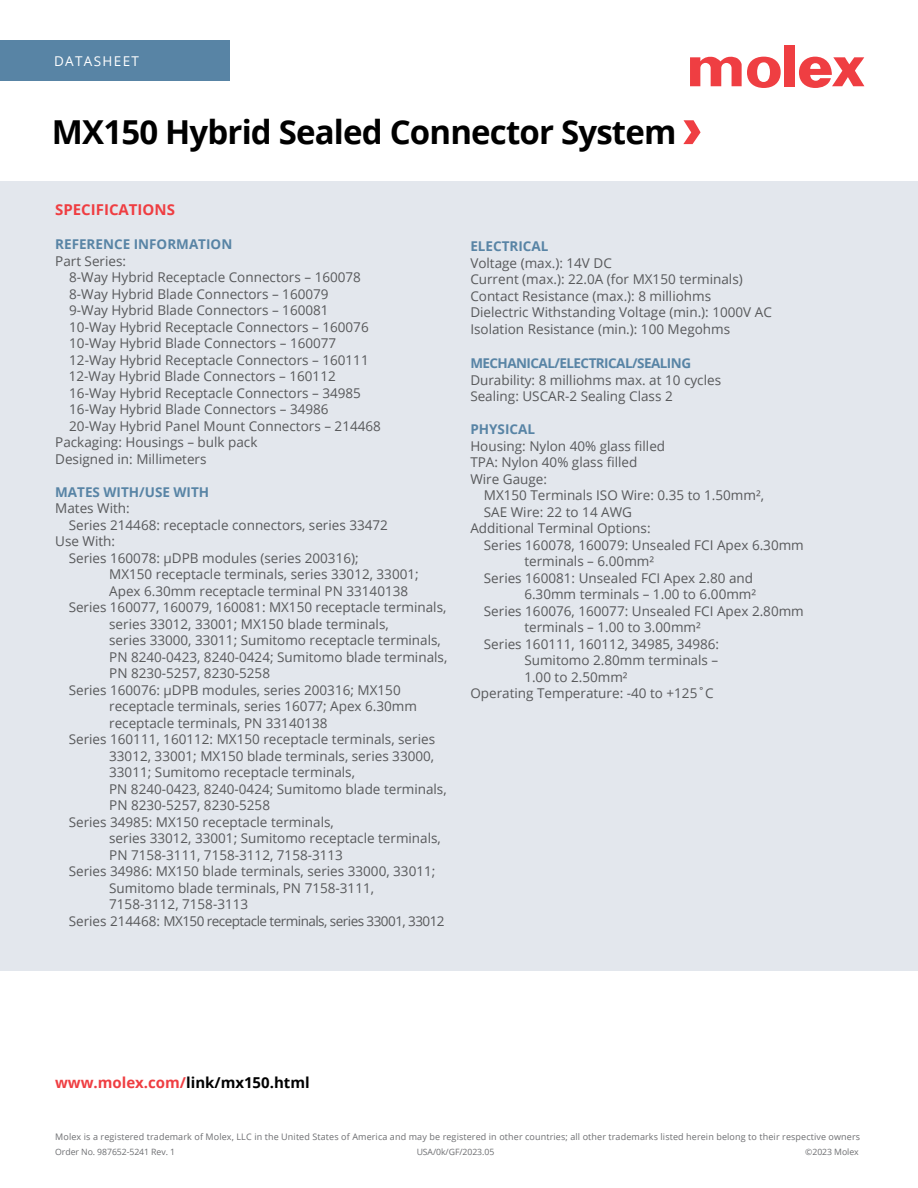
<style>
.page{position:relative;width:918px;height:1188px;background:#fff}
.page>*{position:absolute;margin:0;border:0;box-sizing:border-box;transform-origin:0 0}
.t1{font:700 33px "Open Sans";letter-spacing:-.025em;color:#000}
.t2{font:700 15px "Open Sans";color:#000}
.t3{font:700 15px "Open Sans";color:#ef3e42}
.t4{font:13.5px/16.5px "Open Sans";color:#58595b}
.t5{font:700 13.5px "Open Sans";color:#5884a5}
.t6{font:13.5px "Open Sans";letter-spacing:-.04em;color:#58595b}
.t7{font:700 13.5px "Open Sans";letter-spacing:-.04em;color:#5884a5}
.t8{font:13.5px "Open Sans";letter-spacing:.1em;color:#fff}
.t9{font:9px "Open Sans";letter-spacing:.01em;color:#6d6e71}
.t10{font:8.7px "Open Sans";letter-spacing:-.01em;color:#6d6e71}
.s1{color:#ef3e42}
</style>
<div class="page">
<div style="left:0;top:40px;width:230px;height:41px;background:#5884a5"></div>
<div style="left:784px;top:45px;width:11px;height:41px;background:#ef3e42"></div>
<svg style="left:690px;top:56px;width:91px;height:32px"></svg>
<svg style="left:799px;top:57px;width:65px;height:31px"></svg>
<div style="left:0;top:181px;width:918px;height:790px;background:#e3e7ed"></div>
<svg style="left:683px;top:120px;width:18px;height:24px"></svg>
<p class="t8" style="left:54px;top:52px;width:87px">DATASHEET</p>
<h1 class="t1" style="left:52px;top:109px;width:626px">MX150 Hybrid Sealed Connector System</h1>
<p class="t3" style="left:55px;top:199px;width:121px">SPECIFICATIONS</p>
<p class="t5" style="left:55px;top:235px;width:179px">REFERENCE INFORMATION</p>
<p class="t4" style="left:55px;top:252px;width:72px">Part Series:</p>
<p class="t4" style="left:69px;top:269px;width:293px">8-Way Hybrid Receptacle Connectors – 160078</p>
<p class="t4" style="left:69px;top:285px;width:261px">8-Way Hybrid Blade Connectors – 160079</p>
<p class="t4" style="left:69px;top:302px;width:261px">9-Way Hybrid Blade Connectors – 160081</p>
<p class="t4" style="left:69px;top:318px;width:301px">10-Way Hybrid Receptacle Connectors – 160076</p>
<p class="t4" style="left:69px;top:335px;width:269px">10-Way Hybrid Blade Connectors – 160077</p>
<p class="t4" style="left:69px;top:351px;width:301px">12-Way Hybrid Receptacle Connectors – 160111</p>
<p class="t4" style="left:69px;top:368px;width:269px">12-Way Hybrid Blade Connectors – 160112</p>
<p class="t4" style="left:69px;top:384px;width:293px">16-Way Hybrid Receptacle Connectors – 34985</p>
<p class="t4" style="left:69px;top:401px;width:261px">16-Way Hybrid Blade Connectors – 34986</p>
<p class="t4" style="left:69px;top:417px;width:313px">20-Way Hybrid Panel Mount Connectors – 214468</p>
<p class="t4" style="left:55px;top:434px;width:204px">Packaging: Housings – bulk pack</p>
<p class="t4" style="left:55px;top:450px;width:153px">Designed in: Millimeters</p>
<p class="t5" style="left:55px;top:482px;width:155px">MATES WITH/USE WITH</p>
<p class="t4" style="left:55px;top:500px;width:76px">Mates With:</p>
<p class="t4" style="left:69px;top:516px;width:321px">Series 214468: receptacle connectors, series 33472</p>
<p class="t4" style="left:55px;top:533px;width:61px">Use With:</p>
<p class="t4" style="left:69px;top:549px;width:292px">Series 160078: μDPB modules (series 200316);</p>
<p class="t4" style="left:109px;top:566px;width:311px">MX150 receptacle terminals, series 33012, 33001;</p>
<p class="t4" style="left:109px;top:582px;width:301px">Apex 6.30mm receptacle terminal PN 33140138</p>
<p class="t4" style="left:69px;top:599px;width:379px">Series 160077, 160079, 160081: MX150 receptacle terminals,</p>
<p class="t4" style="left:109px;top:615px;width:281px">series 33012, 33001; MX150 blade terminals,</p>
<p class="t4" style="left:109px;top:632px;width:333px">series 33000, 33011; Sumitomo receptacle terminals,</p>
<p class="t4" style="left:109px;top:648px;width:340px">PN 8240-0423, 8240-0424; Sumitomo blade terminals,</p>
<p class="t4" style="left:109px;top:665px;width:162px">PN 8230-5257, 8230-5258</p>
<p class="t4" style="left:69px;top:681px;width:334px">Series 160076: μDPB modules, series 200316; MX150</p>
<p class="t4" style="left:109px;top:698px;width:309px">receptacle terminals, series 16077; Apex 6.30mm</p>
<p class="t4" style="left:109px;top:714px;width:220px">receptacle terminals, PN 33140138</p>
<p class="t4" style="left:69px;top:731px;width:368px">Series 160111, 160112: MX150 receptacle terminals, series</p>
<p class="t4" style="left:109px;top:747px;width:327px">33012, 33001; MX150 blade terminals, series 33000,</p>
<p class="t4" style="left:109px;top:764px;width:247px">33011; Sumitomo receptacle terminals,</p>
<p class="t4" style="left:109px;top:780px;width:339px">PN 8240-0423, 8240-0424; Sumitomo blade terminals,</p>
<p class="t4" style="left:109px;top:797px;width:162px">PN 8230-5257, 8230-5258</p>
<p class="t4" style="left:69px;top:813px;width:267px">Series 34985: MX150 receptacle terminals,</p>
<p class="t4" style="left:109px;top:830px;width:333px">series 33012, 33001; Sumitomo receptacle terminals,</p>
<p class="t4" style="left:109px;top:846px;width:235px">PN 7158-3111, 7158-3112, 7158-3113</p>
<p class="t4" style="left:69px;top:863px;width:368px">Series 34986: MX150 blade terminals, series 33000, 33011;</p>
<p class="t4" style="left:109px;top:879px;width:266px">Sumitomo blade terminals, PN 7158-3111,</p>
<p class="t4" style="left:109px;top:896px;width:141px">7158-3112, 7158-3113</p>
<p class="t6" style="left:69px;top:911px;width:377px">Series 214468: MX150 receptacle terminals, series 33001, 33012</p>
<p class="t5" style="left:470px;top:237px;width:80px">ELECTRICAL</p>
<p class="t4" style="left:470px;top:254px;width:303px">Voltage (max.): 14V DC<br>Current (max.): 22.0A (for MX150 terminals)<br>Contact Resistance (max.): 8 milliohms Dielectric Withstanding Voltage (min.): 1000V AC Isolation Resistance (min.): 100 Megohms</p>
<p class="t7" style="left:470px;top:354px;width:222px">MECHANICAL/ELECTRICAL/SEALING</p>
<p class="t4" style="left:470px;top:371px;width:252px">Durability: 8 milliohms max. at 10 cycles<br>Sealing: USCAR-2 Sealing Class 2</p>
<p class="t5" style="left:470px;top:420px;width:66px">PHYSICAL</p>
<p class="t4" style="left:470px;top:437px;width:196px">Housing: Nylon 40% glass filled<br>TPA: Nylon 40% glass filled<br>Wire Gauge:</p>
<p class="t4" style="left:484px;top:487px;width:282px">MX150 Terminals ISO Wire: 0.35 to 1.50mm²,</p>
<p class="t4" style="left:484px;top:503px;width:150px">SAE Wire: 22 to 14 AWG</p>
<p class="t4" style="left:470px;top:520px;width:182px">Additional Terminal Options:</p>
<p class="t4" style="left:484px;top:536px;width:322px">Series 160078, 160079: Unsealed FCI Apex 6.30mm</p>
<p class="t4" style="left:524px;top:553px;width:131px">terminals – 6.00mm²</p>
<p class="t4" style="left:484px;top:569px;width:271px">Series 160081: Unsealed FCI Apex 2.80 and</p>
<p class="t4" style="left:524px;top:586px;width:233px">6.30mm terminals – 1.00 to 6.00mm²</p>
<p class="t4" style="left:484px;top:602px;width:322px">Series 160076, 160077: Unsealed FCI Apex 2.80mm</p>
<p class="t4" style="left:524px;top:619px;width:178px">terminals – 1.00 to 3.00mm²</p>
<p class="t4" style="left:484px;top:635px;width:237px">Series 160111, 160112, 34985, 34986:</p>
<p class="t4" style="left:524px;top:652px;width:195px">Sumitomo 2.80mm terminals –</p>
<p class="t4" style="left:524px;top:668px;width:105px">1.00 to 2.50mm²</p>
<p class="t4" style="left:470px;top:685px;width:245px">Operating Temperature: -40 to +125˚C</p>
<p class="t2" style="left:55px;top:1072px;width:256px"><span class="s1">www.molex.com/</span>link/mx150.html</p>
<p class="t9" style="left:55px;top:1130px;width:806px">Molex is a registered trademark of Molex, LLC in the United States of America and may be registered in other countries; all other trademarks listed herein belong to their respective owners</p>
<p class="t10" style="left:55px;top:1145px;width:121px">Order No. 987652-5241 Rev. 1</p>
<p class="t10" style="left:417px;top:1145px;width:79px">USA/0k/GF/2023.05</p>
<p class="t10" style="left:805px;top:1145px;width:55px">©2023 Molex</p>
</div>
